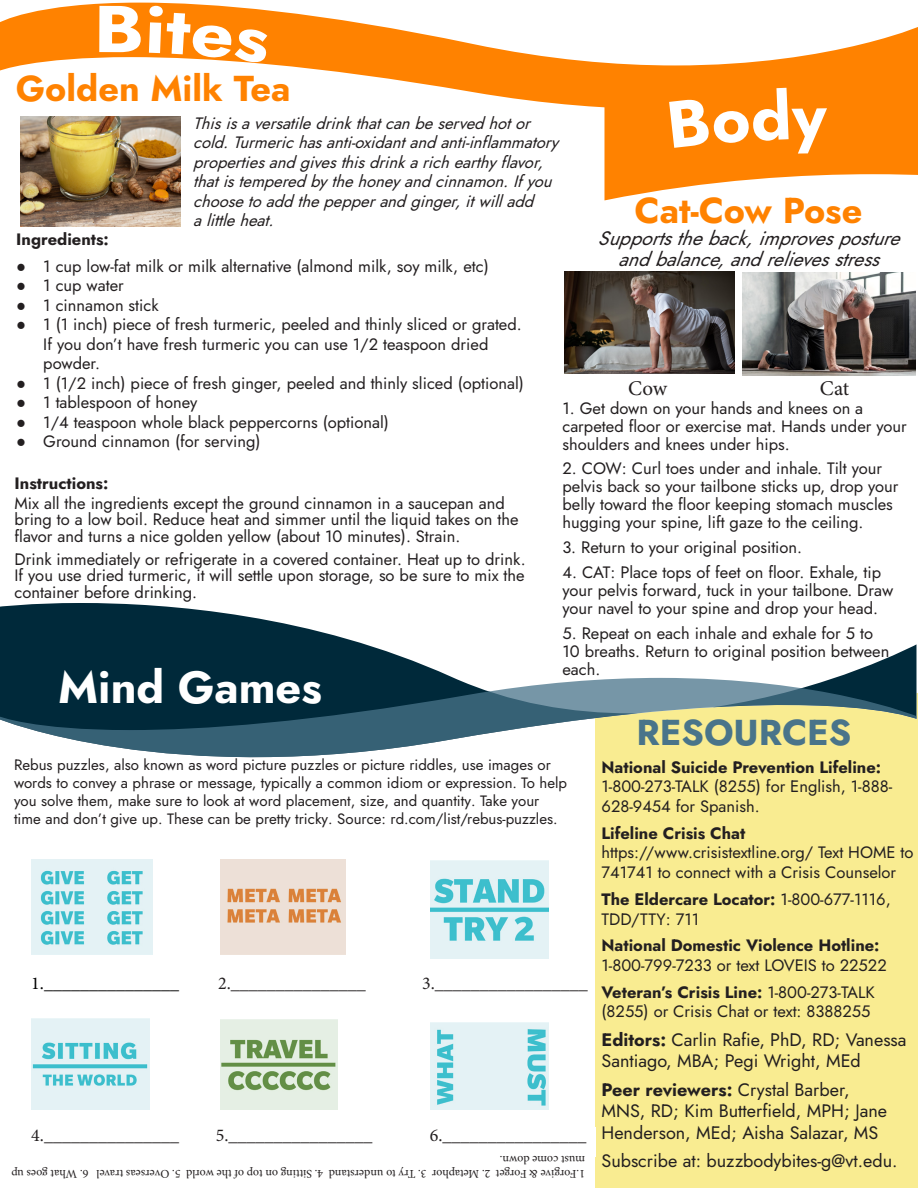
<style>
.page{position:relative;width:918px;height:1188px;background:#fff}
.page>*{position:absolute;margin:0;border:0;box-sizing:border-box;transform-origin:0 0}
.t1{font:66px "Jost";color:#fff;scale:1.15 1}
.t2{font:45px "Jost";color:#fff}
.t3{font:36px "Jost";color:#ff8200}
.t4{font:36px "Jost";color:#49748a}
.t5{font:21px "Minion Pro";letter-spacing:-.005em;color:#231f20}
.t6{font:italic 19.5px "Jost";color:#231f20}
.t7{font:18px/21.6px "Jost";color:#231f20}
.t8{font:18px "Minion Pro";color:#231f20}
.t9{font:18px "Minion Pro";color:#000}
.t10{font:16.5px/18px "Jost";color:#231f20}
.t11{font:italic 16.5px/19.5px "Jost";color:#231f20}
.t12{font:16.5px "Calibri";color:#231f20}
.t13{font:15px/18px "Jost";color:#231f20}
.t14{font:12px/14.4px "Minion Pro";letter-spacing:-.005em;color:#231f20}
.s1{font-family:"Calibri"}
</style>
<div class="page">
<div style="left:596px;top:693px;width:322px;height:495px;background:#f9ec91"></div>
<svg style="left:604px;top:109px;width:314px;height:91px;fill:#ff8200"></svg>
<svg style="left:0;top:603px;width:916px;height:73px"></svg>
<svg style="left:0;top:676px;width:916px;height:118px"></svg>
<svg style="left:0;top:3px;width:918px;height:106px"></svg>
<img style="left:20px;top:116px;width:161px;height:111px">
<img style="left:564px;top:271px;width:171px;height:103px">
<img style="left:743px;top:273px;width:172px;height:102px">
<img style="left:31px;top:860px;width:121px;height:95px">
<img style="left:220px;top:1019px;width:118px;height:91px">
<img style="left:220px;top:860px;width:126px;height:95px">
<img style="left:31px;top:1019px;width:118px;height:91px">
<img style="left:431px;top:861px;width:117px;height:97px">
<img style="left:431px;top:1023px;width:117px;height:87px">
<svg style="left:148px;top:6px;width:121px;height:57px;background:#ff8a11"></svg>
<div style="left:669px;top:88px;width:159px;height:66px;background:#ff8200"></div>
<p class="t1" style="left:94px;top:-16px;width:46px">B</p>
<p class="t3" style="left:16px;top:64px;width:276px">Golden Milk Tea</p>
<p class="t11" style="left:193px;top:114px;width:373px">Thisisaversatiledrinkthatcanbeservedhotor cold.Turmerichasanti-oxidantandanti-inflammatory</p>
<p class="t11" style="left:193px;top:153px;width:366px">propertiesandgivesthisdrinkarichearthyflavor, thatistemperedbythehoneyandcinnamon.Ifyou</p>
<p class="t11" style="left:193px;top:192px;width:348px">choosetoaddthepepperandginger,itwilladd</p>
<p class="t11" style="left:193px;top:211px;width:88px">alittleheat.</p>
<p class="t10" style="left:16px;top:231px;width:94px">Ingredients:</p>
<p class="t10" style="left:16px;top:257px;width:474px"><span class="s1">●</span> 1 cup low-fat milk or milk alternative (almond milk, soy milk, etc)</p>
<p class="t10" style="left:16px;top:276px;width:109px"><span class="s1">●</span> 1 cup water</p>
<p class="t10" style="left:16px;top:296px;width:144px"><span class="s1">●</span> 1 cinnamon stick</p>
<p class="t10" style="left:43px;top:315px;width:480px;line-height:19.5px;text-indent:-27px"><span class="s1">●</span> 1 (1 inch) piece of fresh turmeric, peeled and thinly sliced or grated.<br>If you don’t have fresh turmeric you can use 1/2 teaspoon dried powder.</p>
<p class="t10" style="left:16px;top:374px;width:509px"><span class="s1">●</span> 1 (1/2 inch) piece of fresh ginger, peeled and thinly sliced (optional)</p>
<p class="t10" style="left:16px;top:393px;width:183px"><span class="s1">●</span> 1 tablespoon of honey</p>
<p class="t10" style="left:16px;top:413px;width:374px"><span class="s1">●</span> 1/4 teaspoon whole black peppercorns (optional)</p>
<p class="t12" style="left:16px;top:430px;width:11px">●</p>
<p class="t10" style="left:43px;top:432px;width:219px">Ground cinnamon (for serving)</p>
<p class="t10" style="left:15px;top:474px;width:95px">Instructions:</p>
<p class="t10" style="left:15px;top:495px;width:506px;line-height:16.5px">Mix all the ingredients except the ground cinnamon in a saucepan and bring to a low boil. Reduce heat and simmer until the liquid takes on the flavor and turns a nice golden yellow (about 10 minutes). Strain.</p>
<p class="t10" style="left:15px;top:551px;width:513px;line-height:16.5px;text-align:justify">Drink immediately or refrigerate in a covered container. Heat up to drink.<br>If you use dried turmeric, it will settle upon storage, so be sure to mix the container before drinking.</p>
<p class="t3" style="left:635px;top:186px;width:229px">Cat-Cow Pose</p>
<p class="t6" style="left:598px;top:225px;width:313px">Supportstheback,improvesposture</p>
<p class="t6" style="left:618px;top:246px;width:272px">andbalance,andrelievesstress</p>
<p class="t5" style="left:628px;top:374px;width:41px">Cow</p>
<p class="t5" style="left:820px;top:374px;width:31px">Cat</p>
<p class="t10" style="left:562px;top:399px;width:346px">1. Get down on your hands and knees on a carpeted floor or exercise mat. Hands under your shoulders and knees under hips.</p>
<p class="t10" style="left:562px;top:460px;width:338px">2. COW: Curl toes under and inhale. Tilt your pelvis back so your tailbone sticks up, drop your belly toward the floor keeping stomach muscles hugging your spine, lift gaze to the ceiling.</p>
<p class="t10" style="left:562px;top:539px;width:241px">3. Return to your original position.</p>
<p class="t10" style="left:562px;top:563px;width:332px">4. CAT: Place tops of feet on floor. Exhale, tip your pelvis forward, tuck in your tailbone. Draw your navel to your spine and drop your head.</p>
<p class="t10" style="left:562px;top:624px;width:312px">5. Repeat on each inhale and exhale for 5 to</p>
<p class="t10" style="left:562px;top:642px;width:328px">10 breaths. Return to original position between each.</p>
<p class="t2" style="left:58px;top:656px;width:265px">Mind Games</p>
<p class="t13" style="left:14px;top:756px;width:555px">Rebus puzzles, also known as word picture puzzles or picture riddles, use images or words to convey a phrase or message, typically a common idiom or expression. To help you solve them, make sure to look at word placement, size, and quantity. Take your time and don’t give up. These can be pretty tricky. Source: rd.com/list/rebus-puzzles.</p>
<p class="t9" style="left:31px;top:972px;width:149px">1._______________</p>
<p class="t8" style="left:218px;top:972px;width:149px">2._______________</p>
<p class="t8" style="left:422px;top:972px;width:167px">3._________________</p>
<p class="t8" style="left:31px;top:1123px;width:149px">4._______________</p>
<p class="t8" style="left:216px;top:1123px;width:158px">5.________________</p>
<p class="t8" style="left:430px;top:1123px;width:158px">6.________________</p>
<p class="t14" style="left:585px;top:1181px;width:575px;rotate:-180deg">1.Forgive &amp; Forget 2. Metaphor 3. Try to understand 4. Sitting on top of the world 5. Overseas travel 6. What goes up must come down.</p>
<h3 class="t4" style="left:636px;top:708px;width:217px">RESOURCES</h3>
<p class="t10" style="left:602px;top:757px;width:292px;line-height:19.8px">National Suicide Prevention Lifeline:<br>1-800-273-TALK (8255) for English, 1-888-<br>628-9454 for Spanish.</p>
<p class="t10" style="left:602px;top:824px;width:145px">Lifeline Crisis Chat</p>
<p class="t10" style="left:602px;top:843px;width:314px;line-height:19.8px">https://www.crisistextline.org/ Text HOME to<br>741741 to connect with a Crisis Counselor</p>
<p class="t10" style="left:602px;top:889px;width:291px;line-height:19.8px">The Eldercare Locator: 1-800-677-1116,<br>TDD/TTY: 711</p>
<p class="t10" style="left:602px;top:936px;width:287px;line-height:19.8px">National Domestic Violence Hotline:<br>1-800-799-7233 or text LOVEIS to 22522</p>
<p class="t10" style="left:602px;top:982px;width:275px;line-height:19.8px">Veteran’s Crisis Line: 1-800-273-TALK (8255) or Crisis Chat or text: 8388255</p>
<p class="t7" style="left:602px;top:1029px;width:307px">Editors: Carlin Rafie, PhD, RD; Vanessa<br>Santiago, MBA; Pegi Wright, MEd</p>
<p class="t7" style="left:602px;top:1079px;width:287px">Peer reviewers: Crystal Barber,<br>MNS, RD; Kim Butterfield, MPH; Jane<br>Henderson, MEd; Aisha Salazar, MS</p>
<p class="t7" style="left:602px;top:1150px;width:298px">Subscribe at: buzzbodybites-g@vt.edu.</p>
</div>
